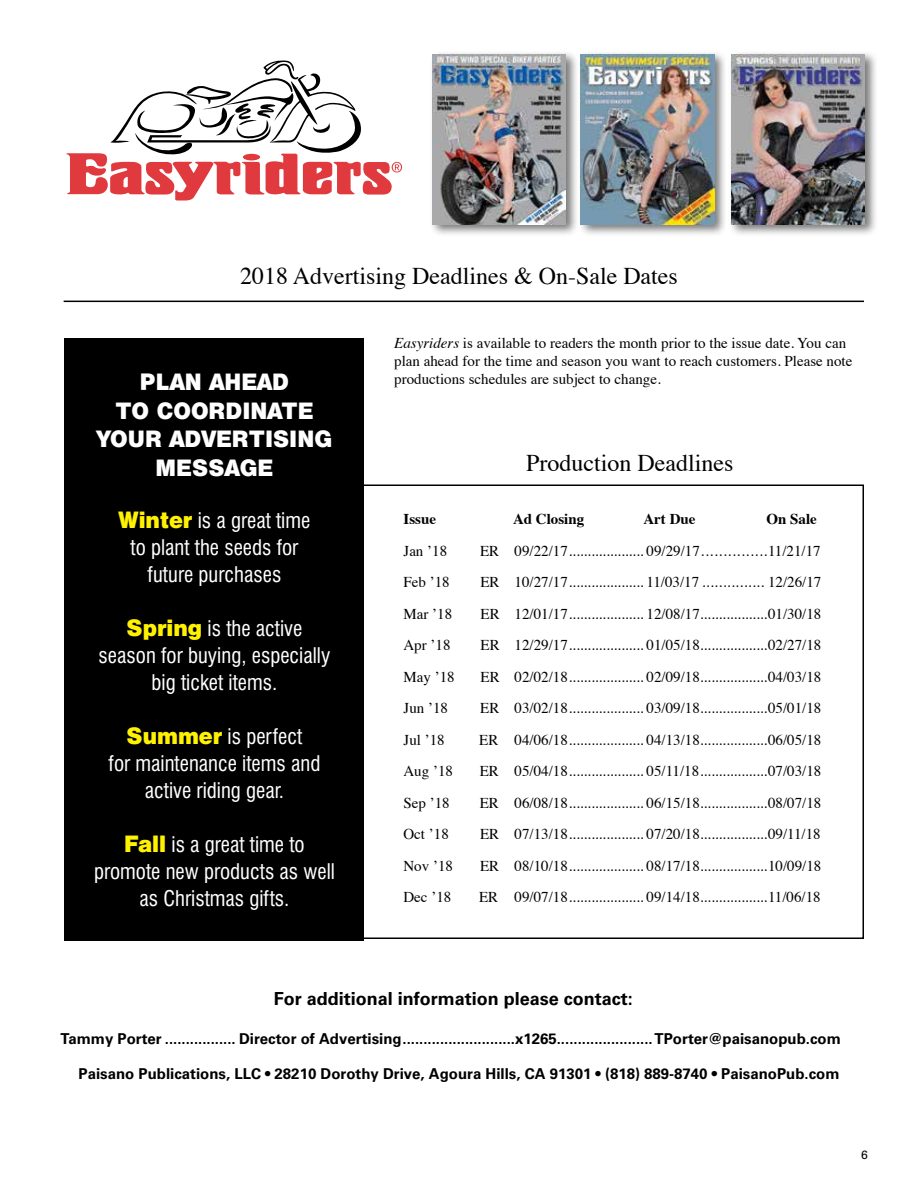
<style>
.page{position:relative;width:918px;height:1188px;background:#fff}
.page>*{position:absolute;margin:0;border:0;box-sizing:border-box;transform-origin:0 0}
.t1{font:24px "Times";color:#000}
.t2{font:condensed 21px/27px "Swiss 721 BT";color:#fff;text-align:center}
.t3{font:21px/28.5px "Swiss 721 BT Black No 2";color:#fff;text-align:center}
.t4{font:700 18px "Univers";color:#000}
.t5{font:15px/18px "Times";color:#000}
.t6{font:700 15px "Univers";color:#000}
.t7{font:700 15px "Times";color:#000}
.t8{font:12px "Univers";color:#000}
.s1{font-family:"Swiss 721 BT Black No 2";font-stretch:normal;color:#fff200}
.s2{font-style:italic}
</style>
<div class="page">
<hr style="left:64px;top:301px;width:800px;height:1px;background:#000">
<svg style="left:66px;top:60px;width:336px;height:141px"></svg>
<div style="left:578px;top:50px;width:150px;height:186px;background:#000;opacity:.54"></div>
<img style="left:581px;top:54px;width:133px;height:170px">
<div style="left:728px;top:50px;width:150px;height:186px;background:#000;opacity:.54"></div>
<img style="left:731px;top:54px;width:133px;height:170px">
<div style="left:429px;top:50px;width:150px;height:186px;background:#000;opacity:.54"></div>
<img style="left:432px;top:54px;width:133px;height:170px">
<div style="left:64px;top:338px;width:300px;height:602px;background:#000"></div>
<h1 class="t1" style="left:240px;top:254px;width:439px">2018 Advertising Deadlines &amp; On-Sale Dates</h1>
<h2 class="t3" style="left:97px;top:367px;width:237px">PLAN AHEAD<br>TO COORDINATE<br>YOUR ADVERTISING<br>MESSAGE</h2>
<h2 class="t2" style="left:119px;top:507px;width:193px"><span class="s1">Winter</span> is a great time to plant the seeds for future purchases</h2>
<h2 class="t2" style="left:99px;top:615px;width:233px"><span class="s1">Spring</span> is the active season for buying, especially big ticket items.</h2>
<h2 class="t2" style="left:109px;top:723px;width:213px"><span class="s1">Summer</span> is perfect<br>for maintenance items and active riding gear.</h2>
<h2 class="t2" style="left:94px;top:831px;width:242px"><span class="s1">Fall</span> is a great time to promote new products as well as Christmas gifts.</h2>
<p class="t5" style="left:394px;top:333px;width:460px"><span class="s2">Easyriders</span> is available to readers the month prior to the issue date. You can plan ahead for the time and season you want to reach customers. Please note productions schedules are subject to change.</p>
<h1 class="t1" style="left:526px;top:440px;width:209px">Production Deadlines</h1>
<p class="t7" style="left:404px;top:505px;width:34px">Issue</p>
<p class="t7" style="left:513px;top:505px;width:73px">Ad Closing</p>
<p class="t7" style="left:643px;top:505px;width:54px">Art Due</p>
<p class="t7" style="left:766px;top:505px;width:52px">On Sale</p>
<p class="t5" style="left:403px;top:540px;width:45px">Jan ’18</p>
<p class="t5" style="left:480px;top:540px;width:342px">ER 09/22/17.................... 09/29/17...............11/21/17</p>
<p class="t5" style="left:404px;top:572px;width:48px">Feb ’18</p>
<p class="t5" style="left:480px;top:572px;width:342px">ER 10/27/17.................... 11/03/17 ............... 12/26/17</p>
<p class="t5" style="left:404px;top:603px;width:50px">Mar ’18</p>
<p class="t5" style="left:481px;top:603px;width:342px">ER 12/01/17.................... 12/08/17..................01/30/18</p>
<p class="t5" style="left:404px;top:635px;width:49px">Apr ’18</p>
<p class="t5" style="left:481px;top:635px;width:342px">ER 12/29/17.................... 01/05/18..................02/27/18</p>
<p class="t5" style="left:404px;top:666px;width:53px">May ’18</p>
<p class="t5" style="left:481px;top:666px;width:342px">ER 02/02/18.................... 02/09/18..................04/03/18</p>
<p class="t5" style="left:404px;top:698px;width:46px">Jun ’18</p>
<p class="t5" style="left:480px;top:698px;width:343px">ER 03/02/18.................... 03/09/18..................05/01/18</p>
<p class="t5" style="left:404px;top:729px;width:43px">Jul ’18</p>
<p class="t5" style="left:479px;top:729px;width:344px">ER 04/06/18.................... 04/13/18..................06/05/18</p>
<p class="t5" style="left:404px;top:761px;width:51px">Aug ’18</p>
<p class="t5" style="left:480px;top:761px;width:343px">ER 05/04/18.................... 05/11/18..................07/03/18</p>
<p class="t5" style="left:404px;top:792px;width:48px">Sep ’18</p>
<p class="t5" style="left:480px;top:792px;width:343px">ER 06/08/18.................... 06/15/18..................08/07/18</p>
<p class="t5" style="left:404px;top:824px;width:47px">Oct ’18</p>
<p class="t5" style="left:480px;top:824px;width:342px">ER 07/13/18.................... 07/20/18..................09/11/18</p>
<p class="t5" style="left:404px;top:855px;width:51px">Nov ’18</p>
<p class="t5" style="left:480px;top:855px;width:343px">ER 08/10/18.................... 08/17/18..................10/09/18</p>
<p class="t5" style="left:404px;top:887px;width:49px">Dec ’18</p>
<p class="t5" style="left:479px;top:887px;width:343px">ER 09/07/18.................... 09/14/18..................11/06/18</p>
<p class="t4" style="left:274px;top:988px;width:361px">For additional information please contact:</p>
<p class="t6" style="left:61px;top:1030px;width:782px">Tammy Porter ................. Director of Advertising...........................x1265.......................TPorter@paisanopub.com</p>
<p class="t6" style="left:79px;top:1065px;width:762px">Paisano Publications, LLC • 28210 Dorothy Drive, Agoura Hills, CA 91301 • (818) 889-8740 • PaisanoPub.com</p>
<p class="t8" style="left:861px;top:1148px;width:8px">6</p>
</div>
